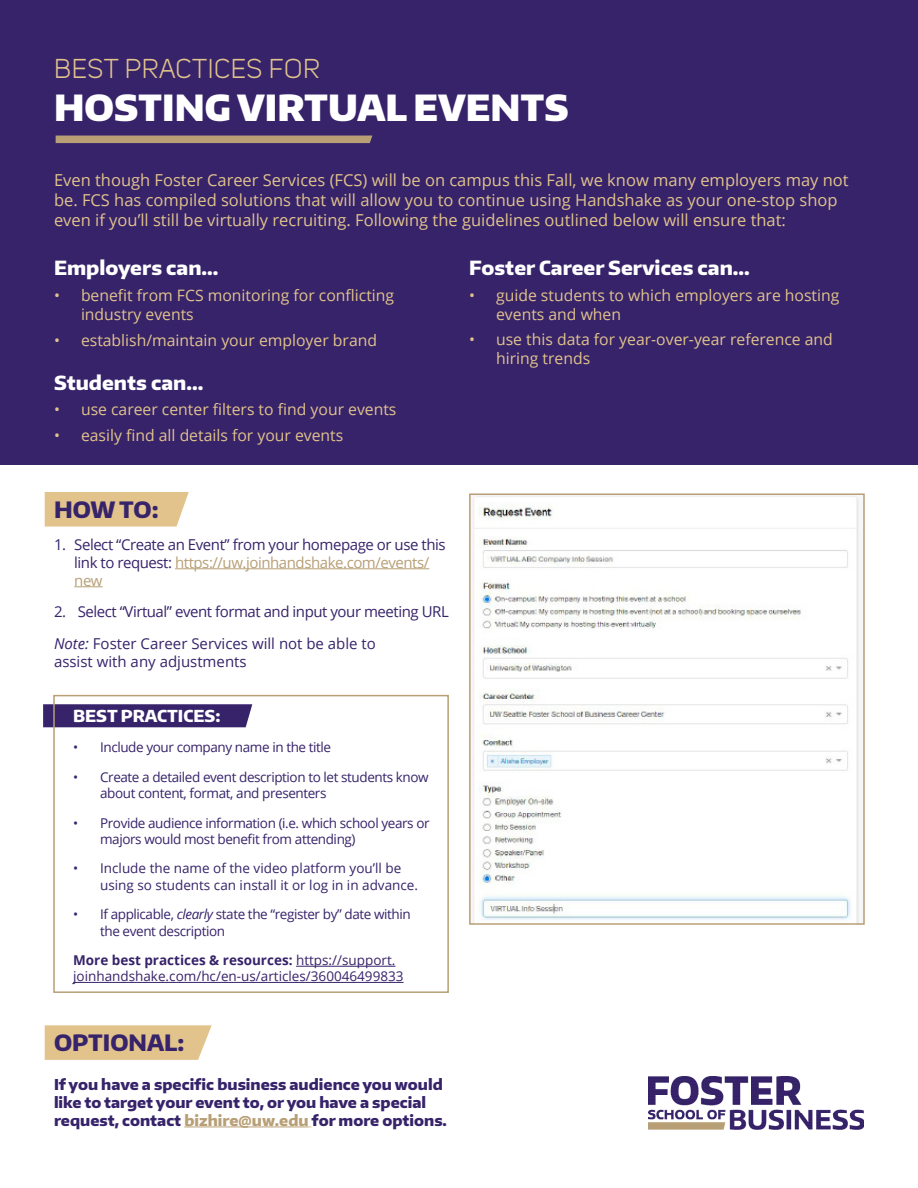
<style>
.page{position:relative;width:918px;height:1188px;background:#fff}
.page>*{position:absolute;margin:0;border:0;box-sizing:border-box;transform-origin:0 0}
.t1{font:900 36px "Encode Sans Normal";color:#fff}
.t2{font:27px "Uni Sans";letter-spacing:.02em;color:#e2c38c}
.t3{font:800 22.5px "Encode Sans Normal";color:#36236a}
.t4{font:800 19.5px "Encode Sans Normal";color:#fff}
.t5{font:16.5px/19.8px "Open Sans";color:#e2c38c}
.t6{font:800 16.5px "Encode Sans Normal";color:#fff}
.t7{font:15.75px/18.9px "Open Sans";color:#e2c38c}
.t8{font:15px/18px "Open Sans";letter-spacing:-.03em;color:#36236a}
.t9{font:800 15px/18px "Encode Sans Normal";color:#36236a}
.t10{font:15px/18px "Open Sans";color:#36236a}
.t11{font:13.5px/16.2px "Open Sans";letter-spacing:-.03em;color:#36236a}
.t12{font:13.5px/16.2px "Open Sans";color:#36236a}
.s1{color:#b89f76}
.s2{font-style:italic}
.s3{font-weight:700}
</style>
<div class="page">
<div style="left:43px;top:704px;width:209px;height:23px;background:#36236a"></div>
<div style="left:53px;top:695px;width:396px;height:298px;border:2px solid #b89f76"></div>
<div style="left:0;top:0;width:918px;height:464px;background:#36236a"></div>
<svg style="left:45px;top:492px;width:144px;height:35px;background:#e3c692"></svg>
<svg style="left:45px;top:1025px;width:167px;height:35px;background:#e3c692"></svg>
<div style="left:56px;top:136px;width:316px;height:7px;background:#b89f76"></div>
<hr style="left:175px;top:568px;width:254px;height:1px;background:#b89f76">
<svg style="left:74px;top:586px;width:29px;height:1px"></svg>
<hr style="left:184px;top:1127px;width:125px;height:1px;background:#b89f76">
<img style="left:648px;top:1077px;width:216px;height:53px">
<hr style="left:296px;top:966px;width:99px;height:1px;background:#36236a">
<hr style="left:73px;top:982px;width:331px;height:1px;background:#36236a">
<img style="left:472px;top:496px;width:388px;height:426px">
<div style="left:469px;top:493px;width:396px;height:432px;border:2px solid #b89f76"></div>
<p class="t2" style="left:54px;top:53px;width:267px">BEST PRACTICES FOR</p>
<p class="t1" style="left:54px;top:84px;width:516px">HOSTING VIRTUAL EVENTS</p>
<p class="t5" style="left:54px;top:170px;width:796px">Even though Foster Career Services (FCS) will be on campus this Fall, we know many employers may not be. FCS has compiled solutions that will allow you to continue using Handshake as your one-stop shop even if you’ll still be virtually recruiting. Following the guidelines outlined below will ensure that:</p>
<p class="t4" style="left:54px;top:255px;width:166px">Employers can...</p>
<p class="t7" style="left:81px;top:285px;width:315px;text-indent:-27px">• benefit from FCS monitoring for conflicting industry events</p>
<p class="t7" style="left:54px;top:330px;width:325px">• establish/maintain your employer brand</p>
<p class="t4" style="left:54px;top:370px;width:151px">Students can...</p>
<p class="t7" style="left:54px;top:400px;width:344px">• use career center filters to find your events</p>
<p class="t7" style="left:54px;top:425px;width:291px">• easily find all details for your events</p>
<p class="t4" style="left:469px;top:255px;width:282px">Foster Career Services can...</p>
<p class="t7" style="left:496px;top:285px;width:345px;text-indent:-27px">• guide students to which employers are hosting events and when</p>
<p class="t7" style="left:496px;top:330px;width:338px;text-indent:-27px">• use this data for year-over-year reference and hiring trends</p>
<p class="t3" style="left:54px;top:495px;width:106px">HOW TO:</p>
<p class="t8" style="left:74px;top:535px;width:373px;text-indent:-20px">1. Select “Create an Event” from your homepage or use this link to request: <span class="s1">https://uw.joinhandshake.com/events/ new</span></p>
<p class="t8" style="left:54px;top:602px;width:396px">2. Select “Virtual” event format and input your meeting URL</p>
<p class="t10" style="left:54px;top:634px;width:323px"><span class="s2">Note:</span> Foster Career Services will not be able to assist with any adjustments</p>
<p class="t6" style="left:73px;top:705px;width:149px">BEST PRACTICES:</p>
<p class="t11" style="left:73px;top:739px;width:260px">• Include your company name in the title</p>
<p class="t11" style="left:100px;top:768px;width:330px;text-indent:-27px">• Create a detailed event description to let students know about content, format, and presenters</p>
<p class="t11" style="left:100px;top:814px;width:331px;text-indent:-27px">• Provide audience information (i.e. which school years or majors would most benefit from attending)</p>
<p class="t12" style="left:100px;top:860px;width:319px;text-indent:-27px">• Include the name of the video platform you’ll be using so students can install it or log in in advance.</p>
<p class="t11" style="left:100px;top:906px;width:312px;text-indent:-27px">• If applicable, <span class="s2">clearly</span> state the “register by” date within the event description</p>
<p class="t12" style="left:73px;top:952px;width:332px"><span class="s3">More best practices &amp; resources:</span> https://support. joinhandshake.com/hc/en-us/articles/360046499833</p>
<p class="t3" style="left:54px;top:1028px;width:132px">OPTIONAL:</p>
<p class="t9" style="left:54px;top:1075px;width:394px">If you have a specific business audience you would like to target your event to, or you have a special request, contact <span class="s1">bizhire@uw.edu</span> for more options.</p>
</div>
